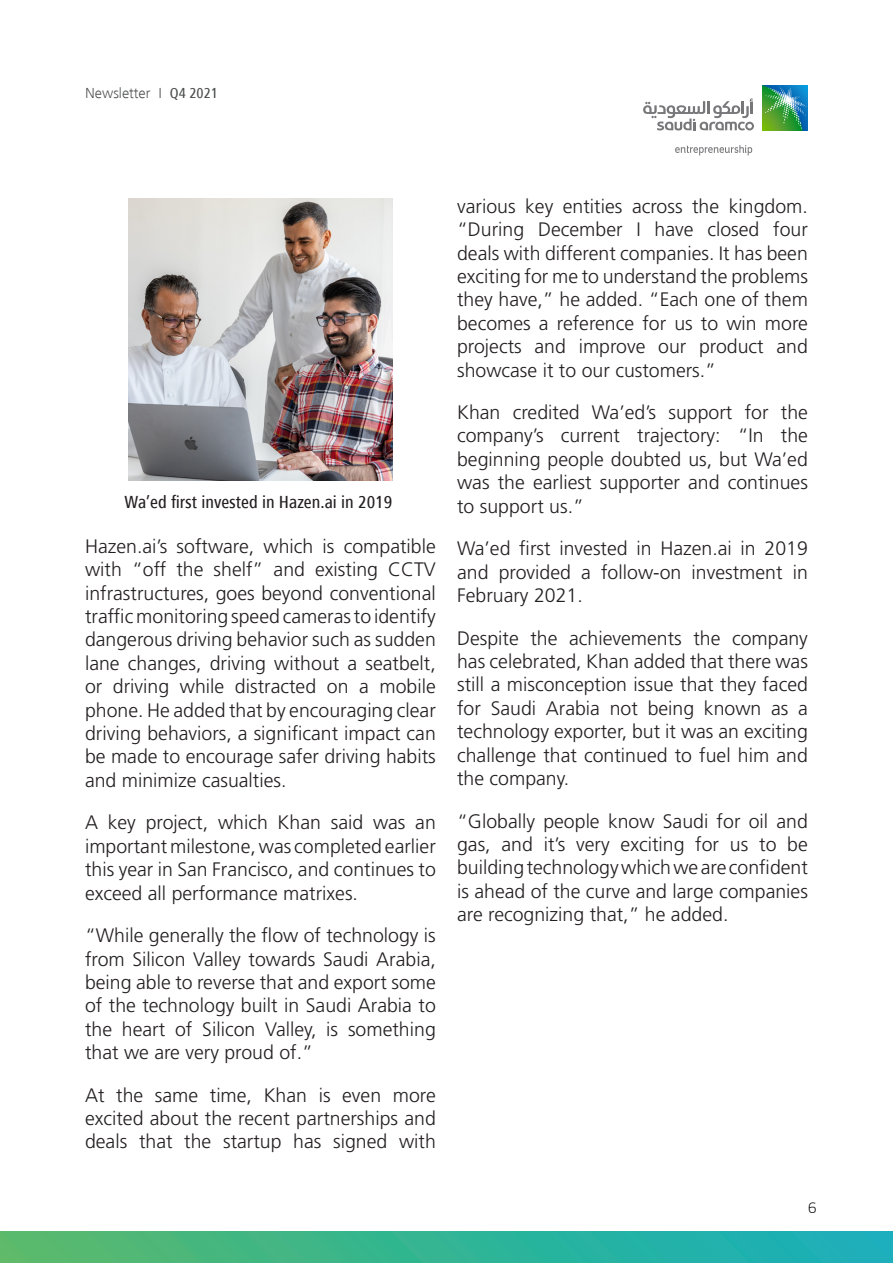
<style>
.page{position:relative;width:893px;height:1263px;background:#fff}
.page>*{position:absolute;margin:0;border:0;box-sizing:border-box;transform-origin:0 0}
.t1{font:300 22.5px "Manifa V2";color:#000}
.t2{font:300 19.5px/23.4px "Frutiger LT Std";color:#231f20;text-align:justify}
.t3{font:500 condensed 18px "Frutiger Next LT";color:#231f20}
.t4{font:300 15px "Frutiger Next LT";color:#4b4c4d}
.s1{font-weight:500;font-stretch:condensed}
</style>
<div class="page">
<div style="left:0;top:1231px;width:893px;height:32px;background:linear-gradient(to right,#57ba6a,#14afbe)"></div>
<svg style="left:643px;top:98px;width:111px;height:33px"></svg>
<svg style="left:763px;top:85px;width:45px;height:45px;background:#3f9977"></svg>
<svg style="left:675px;top:145px;width:77px;height:10px"></svg>
<img style="left:128px;top:198px;width:264px;height:283px">
<p class="t4" style="left:85px;top:85px;width:134px">Newsletter I <span class="s1">Q4 2021</span></p>
<p class="t3" style="left:124px;top:492px;width:269px">Wa’ed first invested in Hazen.ai in 2019</p>
<p class="t2" style="left:85px;top:535px;width:352px">Hazen.ai’s software, which is compatible with “off the shelf” and existing CCTV infrastructures, goes beyond conventional traffic monitoring speed cameras to identify dangerous driving behavior such as sudden lane changes, driving without a seatbelt, or driving while distracted on a mobile phone. He added that by encouraging clear driving behaviors, a significant impact can be made to encourage safer driving habits and minimize casualties.</p>
<p class="t2" style="left:85px;top:811px;width:352px">A key project, which Khan said was an important milestone, was completed earlier this year in San Francisco, and continues to exceed all performance matrixes.</p>
<p class="t2" style="left:85px;top:924px;width:352px">“While generally the flow of technology is from Silicon Valley towards Saudi Arabia, being able to reverse that and export some of the technology built in Saudi Arabia to the heart of Silicon Valley, is something that we are very proud of.”</p>
<p class="t2" style="left:85px;top:1083px;width:352px">At the same time, Khan is even more excited about the recent partnerships and deals that the startup has signed with</p>
<p class="t2" style="left:457px;top:195px;width:352px">various key entities across the kingdom. “During December I have closed four deals with different companies. It has been exciting for me to understand the problems they have,” he added. “Each one of them becomes a reference for us to win more projects and improve our product and showcase it to our customers.”</p>
<p class="t2" style="left:457px;top:401px;width:352px">Khan credited Wa’ed’s support for the company’s current trajectory: “In the beginning people doubted us, but Wa’ed was the earliest supporter and continues to support us.”</p>
<p class="t2" style="left:457px;top:537px;width:352px">Wa’ed first invested in Hazen.ai in 2019 and provided a follow-on investment in February 2021.</p>
<p class="t2" style="left:457px;top:626px;width:352px">Despite the achievements the company has celebrated, Khan added that there was still a misconception issue that they faced for Saudi Arabia not being known as a technology exporter, but it was an exciting challenge that continued to fuel him and the company.</p>
<p class="t2" style="left:457px;top:809px;width:352px">“Globally people know Saudi for oil and gas, and it’s very exciting for us to be building technology which we are confident is ahead of the curve and large companies are recognizing that,” he added.</p>
<p class="t1" style="left:808px;top:1192px;width:11px">6</p>
</div>
